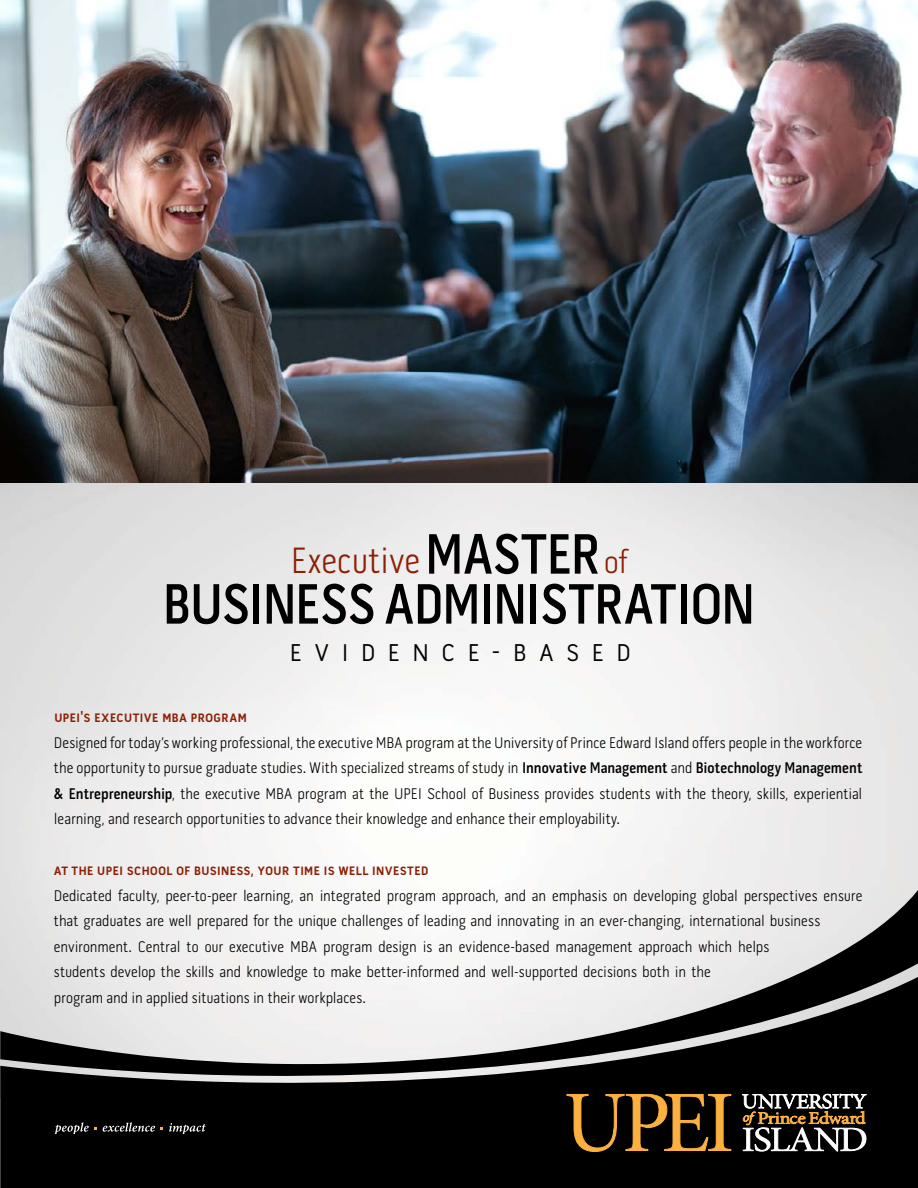
<style>
.page{position:relative;width:918px;height:1188px;background:#fff}
.page>*{position:absolute;margin:0;border:0;box-sizing:border-box;transform-origin:0 0}
.t1{font:600 58.05px "Pill Gothic 300 mg";letter-spacing:-.015em;color:#000;scale:.95 1}
.t2{font:300 37.35px "Pill Gothic 300 mg";color:#8c2004}
.t3{font:300 31.2px "Pill Gothic 300 mg";letter-spacing:.375em;color:#000}
.t4{font:300 15.75px/25.5px "Pill Gothic 300 mg";letter-spacing:.005em;color:#000;text-align:justify}
.t5{font:600 15.75px "Pill Gothic 300 mg";color:#8c2004}
.s1{font-weight:600;font-size:58.05px;color:#000}
.s2{font-size:33.15px}
.s3{font-weight:600}
</style>
<div class="page">
<img style="left:0;top:0;width:918px;height:483px">
<svg style="left:0;top:874px;width:918px;height:97px;fill:#f1f1f1"></svg>
<svg style="left:0;top:971px;width:918px;height:217px;background:#545454"></svg>
<svg style="left:169px;top:1123px;width:37px;height:11px"></svg>
<svg style="left:103px;top:1123px;width:52px;height:9px"></svg>
<svg style="left:54px;top:1123px;width:43px;height:11px"></svg>
<svg style="left:567px;top:1094px;width:164px;height:58px;background:#4f3714"></svg>
<svg style="left:742px;top:1094px;width:125px;height:57px"></svg>
<h2 class="t2" style="left:291px;top:545px;width:338px">Executive<span class="s1">MASTER</span><span class="s2">of</span></h2>
<h1 class="t1" style="left:163px;top:581px;width:625px">BUSINESS ADMINISTRATION</h1>
<h3 class="t3" style="left:289px;top:637px;width:344px">Evide nce -base d</h3>
<p class="t5" style="left:54px;top:711px;width:185px">UPEI's Executive MBA Program</p>
<p class="t4" style="left:54px;top:731px;width:810px">Designed for today’s working professional, the executive MBA program at the University of Prince Edward Island offers people in the workforce the opportunity to pursue graduate studies. With specialized streams of study in <span class="s3">Innovative Management</span> and <span class="s3">Biotechnology Management &amp; Entrepreneurship</span>, the executive MBA program at the UPEI School of Business provides students with the theory, skills, experiential learning, and research opportunities to advance their knowledge and enhance their employability.</p>
<p class="t5" style="left:54px;top:864px;width:50px">at the upei</p>
<p class="t5" style="left:127px;top:864px;width:303px">school of business, your time is well invested</p>
<p class="t4" style="left:54px;top:884px;width:810px;text-align:left">Dedicated faculty, peer-to-peer learning, an integrated program approach, and an emphasis on developing global perspectives ensure that graduates are well prepared for the unique challenges of leading and innovating in an ever-changing, international business environment. Central to our executive MBA program design is an evidence-based management approach which helps<br>students develop the skills and knowledge to make better-informed and well-supported decisions both in the<br>program and in applied situations in their workplaces.</p>
</div>
